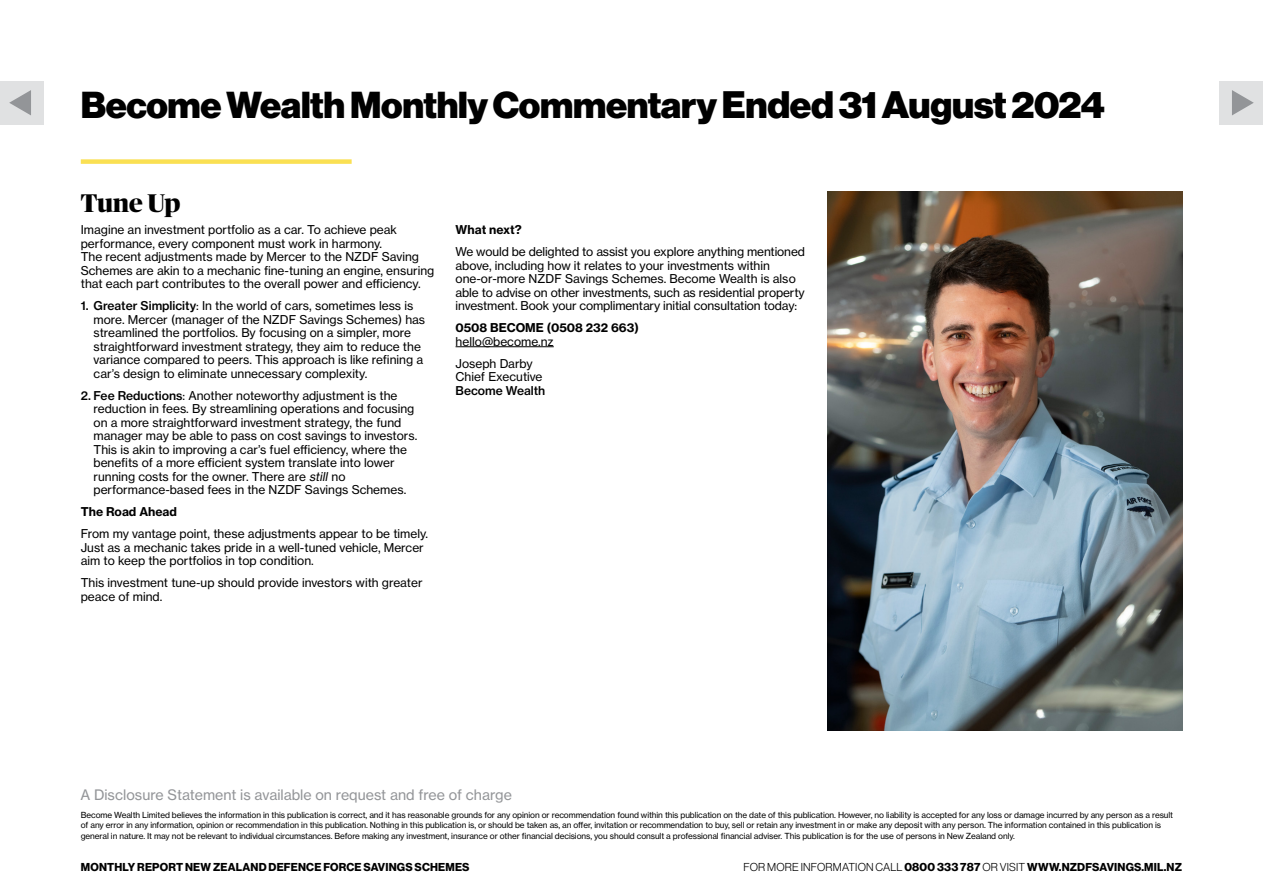
<style>
.page{position:relative;width:1263px;height:893px;background:#fff}
.page>*{position:absolute;margin:0;border:0;box-sizing:border-box;transform-origin:0 0}
.t1{font:900 36.75px "Haas Grot Disp 95";letter-spacing:-.01em;color:#000}
.t2{font:800 25.5px "Publico Banner";letter-spacing:-.005em;color:#000}
.t3{font:14.25px "Haas Grot Text 55 Roman";color:#939598}
.t4{font:12px/13.5px "Haas Grot Text 55 Roman";color:#000}
.t5{font:700 12px "Haas Grot Text 75";color:#000}
.t6{font:500 12px "Haas Grot Text 65";color:#000}
.t7{font:700 11.25px "Haas Grot Disp 75";letter-spacing:.015em;color:#000}
.t8{font:8.25px/10.5px "Haas Grot Text 55 Roman";letter-spacing:-.01em;color:#000}
.s1{font-size:37.5px}
.s2{font-family:"Haas Grot Text 65";font-weight:500}
.s3{font-style:italic}
.s4{font-family:"Haas Grot Disp 45";font-weight:300}
</style>
<div class="page">
<div style="left:1220px;top:81px;width:43px;height:43px;background:#e0e1e2"></div>
<svg style="left:1232px;top:90px;width:22px;height:25px"></svg>
<div style="left:0;top:81px;width:43px;height:43px;background:#e0e1e2"></div>
<svg style="left:9px;top:90px;width:22px;height:25px"></svg>
<hr style="left:456px;top:346px;width:98px;height:1px;background:#000">
<img style="left:827px;top:192px;width:355px;height:538px">
<div style="left:81px;top:159px;width:271px;height:5px;background:#fae053"></div>
<h1 class="t1" style="left:81px;top:84px;width:1026px">Become Wealth Monthly Commentary <span class="s1">Ended 31 August 2024</span></h1>
<h2 class="t2" style="left:81px;top:185px;width:101px">Tune Up</h2>
<p class="t4" style="left:81px;top:223px;width:355px">Imagine an investment portfolio as a car. To achieve peak performance, every component must work in harmony.<br>The recent adjustments made by Mercer to the NZDF Saving Schemes are akin to a mechanic fine-tuning an engine, ensuring that each part contributes to the overall power and efficiency.</p>
<p class="t4" style="left:94px;top:299px;width:333px;text-indent:-13px"><span class="s2">1. Greater Simplicity</span>: In the world of cars, sometimes less is more. Mercer (manager of the NZDF Savings Schemes) has streamlined the portfolios. By focusing on a simpler, more straightforward investment strategy, they aim to reduce the variance compared to peers. This approach is like refining a car’s design to eliminate unnecessary complexity.</p>
<p class="t4" style="left:94px;top:388px;width:325px;text-indent:-13px"><span class="s2">2. Fee Reductions</span>: Another noteworthy adjustment is the reduction in fees. By streamlining operations and focusing on a more straightforward investment strategy, the fund manager may be able to pass on cost savings to investors.<br>This is akin to improving a car’s fuel efficiency, where the benefits of a more efficient system translate into lower running costs for the owner. There are <span class="s3">still</span> no performance-based fees in the NZDF Savings Schemes.</p>
<p class="t5" style="left:81px;top:504px;width:98px">The Road Ahead</p>
<p class="t4" style="left:81px;top:527px;width:349px">From my vantage point, these adjustments appear to be timely.<br>Just as a mechanic takes pride in a well-tuned vehicle, Mercer aim to keep the portfolios in top condition.</p>
<p class="t4" style="left:81px;top:576px;width:343px">This investment tune-up should provide investors with greater peace of mind.</p>
<p class="t5" style="left:456px;top:222px;width:68px">What next?</p>
<p class="t4" style="left:456px;top:245px;width:351px">We would be delighted to assist you explore anything mentioned above, including how it relates to your investments within one-or-more NZDF Savings Schemes. Become Wealth is also able to advise on other investments, such as residential property investment. Book your complimentary initial consultation today:</p>
<p class="t5" style="left:456px;top:320px;width:185px">0508 BECOME (0508 232 663)</p>
<p class="t4" style="left:456px;top:330px;width:100px;line-height:22px">hello@become.nz<br>Joseph Darby</p>
<p class="t4" style="left:456px;top:370px;width:89px">Chief Executive</p>
<p class="t6" style="left:456px;top:383px;width:91px">Become Wealth</p>
<p class="t3" style="left:80px;top:786px;width:433px">A Disclosure Statement is available on request and free of charge</p>
<p class="t8" style="left:81px;top:810px;width:1094px">Become Wealth Limited believes the information in this publication is correct, and it has reasonable grounds for any opinion or recommendation found within this publication on the date of this publication. However, no liability is accepted for any loss or damage incurred by any person as a result of any error in any information, opinion or recommendation in this publication. Nothing in this publication is, or should be taken as, an offer, invitation or recommendation to buy, sell or retain any investment in or make any deposit with any person. The information contained in this publication is general in nature. It may not be relevant to individual circumstances. Before making any investment, insurance or other financial decisions, you should consult a professional financial adviser. This publication is for the use of persons in New Zealand only.</p>
<p class="t7" style="left:81px;top:860px;width:390px">MONTHLY REPORT NEW ZEALAND DEFENCE FORCE SAVINGS SCHEMES</p>
<p class="t7" style="left:743px;top:860px;width:440px"><span class="s4">FOR MORE INFORMATION CALL</span> 0800 333 787 <span class="s4">OR VISIT</span> WWW.NZDFSAVINGS.MIL.NZ</p>
</div>
